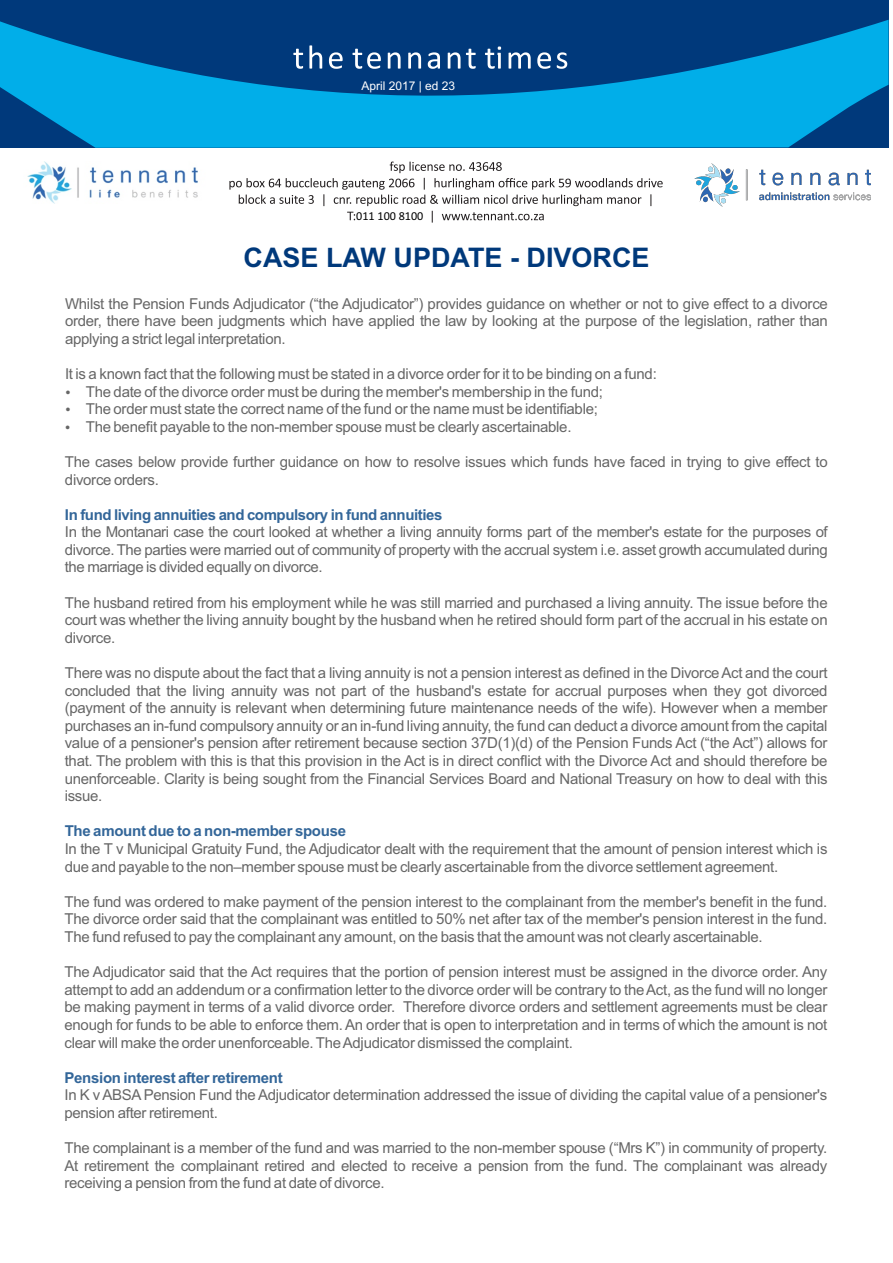
<style>
.page{position:relative;width:893px;height:1263px;background:#fff}
.page>*{position:absolute;margin:0;border:0;box-sizing:border-box;transform-origin:0 0}
.t1{font:700 27px "Arial";color:#00397b}
.t2{font:15px/17.5px "Arial";letter-spacing:-.02em;color:#666;text-align:justify}
.t3{font:700 15px "Arial";letter-spacing:-.02em;color:#369}
.t4{font:12.15px "Calibri";color:#000}
.t5{font:12px "Arial";color:#fff}
</style>
<div class="page">
<img style="left:27px;top:162px;width:171px;height:42px">
<div style="left:0;top:0;width:889px;height:148px;background:#00397b"></div>
<svg style="left:0;top:20px;width:889px;height:128px;fill:#01aee9"></svg>
<svg style="left:293px;top:45px;width:274px;height:24px"></svg>
<img style="left:695px;top:163px;width:175px;height:43px">
<svg style="left:229px;top:162px;width:434px;height:61px"></svg>
<p class="t5" style="left:361px;top:81px;width:95px">April 2017 | ed 23</p>
<p class="t4" style="left:356px;top:211px;width:69px">011 100 8100</p>
<h1 class="t1" style="left:243px;top:247px;width:408px">CASE LAW UPDATE - DIVORCE</h1>
<p class="t2" style="left:65px;top:296px;width:764px">Whilst the Pension Funds Adjudicator (“the Adjudicator”) provides guidance on whether or not to give effect to a divorce order, there have been judgments which have applied the law by looking at the purpose of the legislation, rather than applying a strict legal interpretation.</p>
<p class="t2" style="left:86px;top:366px;width:572px;text-align:left;text-indent:-21px">It is a known fact that the following must be stated in a divorce order for it to be binding on a fund:<br>The date of the divorce order must be during the member's membership in the fund;<br>The order must state the correct name of the fund or the name must be identifiable;<br>The benefit payable to the non-member spouse must be clearly ascertainable.</p>
<p class="t2" style="left:65px;top:454px;width:764px">The cases below provide further guidance on how to resolve issues which funds have faced in trying to give effect to divorce orders.</p>
<p class="t3" style="left:65px;top:509px;width:379px">In fund living annuities and compulsory in fund annuities</p>
<p class="t2" style="left:65px;top:525px;width:764px">In the Montanari case the court looked at whether a living annuity forms part of the member's estate for the purposes of divorce. The parties were married out of community of property with the accrual system i.e. asset growth accumulated during the marriage is divided equally on divorce.</p>
<p class="t2" style="left:65px;top:595px;width:764px">The husband retired from his employment while he was still married and purchased a living annuity. The issue before the court was whether the living annuity bought by the husband when he retired should form part of the accrual in his estate on divorce.</p>
<p class="t2" style="left:65px;top:665px;width:764px">There was no dispute about the fact that a living annuity is not a pension interest as defined in the Divorce Act and the court concluded that the living annuity was not part of the husband's estate for accrual purposes when they got divorced (payment of the annuity is relevant when determining future maintenance needs of the wife). However when a member purchases an in-fund compulsory annuity or an in-fund living annuity, the fund can deduct a divorce amount from the capital value of a pensioner's pension after retirement because section 37D(1)(d) of the Pension Funds Act (“the Act”) allows for that. The problem with this is that this provision in the Act is in direct conflict with the Divorce Act and should therefore be unenforceable. Clarity is being sought from the Financial Services Board and National Treasury on how to deal with this issue.</p>
<p class="t3" style="left:65px;top:825px;width:283px">The amount due to a non-member spouse</p>
<p class="t2" style="left:65px;top:841px;width:764px">In the T v Municipal Gratuity Fund, the Adjudicator dealt with the requirement that the amount of pension interest which is due and payable to the non–member spouse must be clearly ascertainable from the divorce settlement agreement.</p>
<p class="t2" style="left:65px;top:894px;width:764px">The fund was ordered to make payment of the pension interest to the complainant from the member's benefit in the fund.<br>The divorce order said that the complainant was entitled to 50% net after tax of the member's pension interest in the fund.<br>The fund refused to pay the complainant any amount, on the basis that the amount was not clearly ascertainable.</p>
<p class="t2" style="left:65px;top:964px;width:764px">The Adjudicator said that the Act requires that the portion of pension interest must be assigned in the divorce order. Any attempt to add an addendum or a confirmation letter to the divorce order will be contrary to the Act, as the fund will no longer be making payment in terms of a valid divorce order. Therefore divorce orders and settlement agreements must be clear enough for funds to be able to enforce them. An order that is open to interpretation and in terms of which the amount is not clear will make the order unenforceable. The Adjudicator dismissed the complaint.</p>
<p class="t3" style="left:64px;top:1072px;width:220px">Pension interest after retirement</p>
<p class="t2" style="left:64px;top:1088px;width:764px">In K v ABSA Pension Fund the Adjudicator determination addressed the issue of dividing the capital value of a pensioner's pension after retirement.</p>
<p class="t2" style="left:64px;top:1140px;width:764px">The complainant is a member of the fund and was married to the non-member spouse (“Mrs K”) in community of property.<br>At retirement the complainant retired and elected to receive a pension from the fund. The complainant was already receiving a pension from the fund at date of divorce.</p>
</div>
